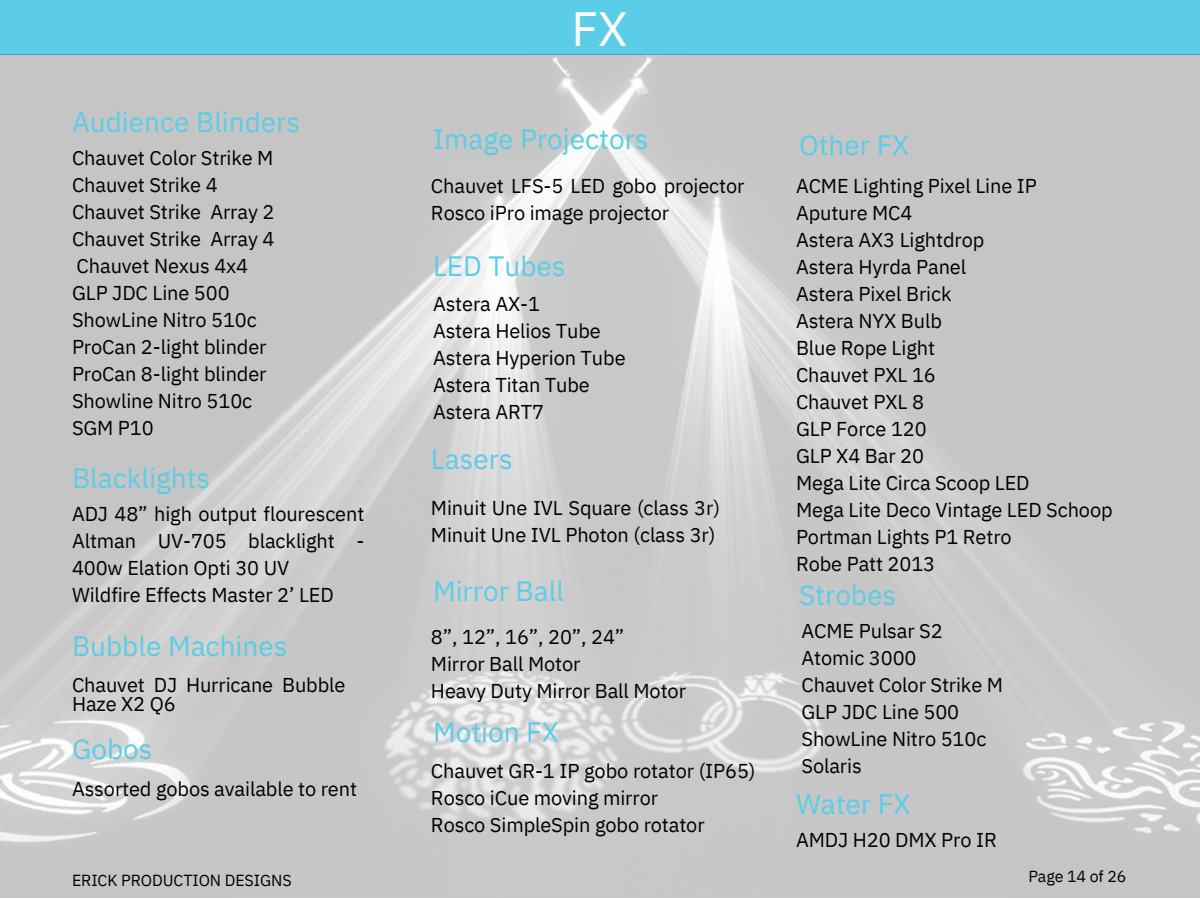
<style>
.page{position:relative;width:1200px;height:900px;background:#fff}
.page>*{position:absolute;margin:0;border:0;box-sizing:border-box;transform-origin:0 0}
.t1{font:48px "IBM Plex Sans";color:#fff}
.t2{font:28px "IBM Plex Sans";color:#5ccde6}
.t3{font:20px/27px "IBM Plex Sans";letter-spacing:-.005em;color:#000}
.t4{font:16px "IBM Plex Sans";letter-spacing:-.005em;color:#000}
</style>
<div class="page">
<div style="left:0;top:0;width:1200px;height:55px;background:#5ccde6"></div>
<img style="left:0;top:55px;width:1200px;height:843px">
<h2 class="t2" style="left:72px;top:104px;width:230px">Audience Blinders</h2>
<h3 class="t3" style="left:72px;top:144px;width:204px">Chauvet Color Strike M<br>Chauvet Strike 4<br>Chauvet Strike Array 2<br>Chauvet Strike Array 4<br>Chauvet Nexus 4x4<br>GLP JDC Line 500<br>ShowLine Nitro 510c<br>ProCan 2-light blinder<br>ProCan 8-light blinder<br>Showline Nitro 510c</h3>
<h2 class="t3" style="left:72px;top:414px;width:83px">SGM P10</h2>
<h1 class="t2" style="left:72px;top:460px;width:140px">Blacklights</h1>
<h2 class="t3" style="left:72px;top:500px;width:294px">ADJ 48” high output flourescent<br>Altman UV-705 blacklight -<br>400w Elation Opti 30 UV<br>Wildfire Effects Master 2’ LED</h2>
<p class="t2" style="left:72px;top:627px;width:217px">Bubble Machines</p>
<h3 class="t3" style="left:72px;top:675px;width:275px;line-height:19.6px">Chauvet DJ Hurricane Bubble<br>Haze X2 Q6</h3>
<h2 class="t2" style="left:72px;top:730px;width:82px">Gobos</h2>
<h2 class="t3" style="left:72px;top:775px;width:287px">Assorted gobos available to rent</h2>
<p class="t1" style="left:571px;top:-3px;width:58px">FX</p>
<h3 class="t2" style="left:433px;top:120px;width:217px">Image Projectors</h3>
<h3 class="t3" style="left:431px;top:172px;width:315px">Chauvet LFS-5 LED gobo projector<br>Rosco iPro image projector</h3>
<h2 class="t2" style="left:433px;top:247px;width:134px">LED Tubes</h2>
<h3 class="t3" style="left:433px;top:290px;width:194px">Astera AX-1<br>Astera Helios Tube<br>Astera Hyperion Tube<br>Astera Titan Tube<br>Astera ART7</h3>
<h3 class="t2" style="left:431px;top:441px;width:83px">Lasers</h3>
<h3 class="t3" style="left:431px;top:494px;width:291px">Minuit Une IVL Square (class 3r)<br>Minuit Une IVL Photon (class 3r)</h3>
<h3 class="t2" style="left:433px;top:572px;width:132px">Mirror Ball</h3>
<h2 class="t3" style="left:431px;top:623px;width:257px">8”, 12”, 16”, 20”, 24”<br>Mirror Ball Motor<br>Heavy Duty Mirror Ball Motor</h2>
<h2 class="t2" style="left:433px;top:713px;width:127px">Motion FX</h2>
<h3 class="t3" style="left:431px;top:757px;width:326px">Chauvet GR-1 IP gobo rotator (IP65)<br>Rosco iCue moving mirror<br>Rosco SimpleSpin gobo rotator</h3>
<h3 class="t2" style="left:799px;top:126px;width:112px">Other FX</h3>
<h2 class="t3" style="left:796px;top:172px;width:318px">ACME Lighting Pixel Line IP<br>Aputure MC4<br>Astera AX3 Lightdrop<br>Astera Hyrda Panel<br>Astera Pixel Brick<br>Astera NYX Bulb<br>Blue Rope Light<br>Chauvet PXL 16<br>Chauvet PXL 8<br>GLP Force 120<br>GLP X4 Bar 20<br>Mega Lite Circa Scoop LED<br>Mega Lite Deco Vintage LED Schoop<br>Portman Lights P1 Retro<br>Robe Patt 2013</h2>
<h2 class="t2" style="left:799px;top:576px;width:99px">Strobes</h2>
<h3 class="t3" style="left:802px;top:617px;width:203px">ACME Pulsar S2<br>Atomic 3000<br>Chauvet Color Strike M<br>GLP JDC Line 500<br>ShowLine Nitro 510c<br>Solaris</h3>
<h4 class="t2" style="left:796px;top:786px;width:116px">Water FX</h4>
<h2 class="t3" style="left:796px;top:826px;width:202px">AMDJ H20 DMX Pro IR</h2>
<h2 class="t4" style="left:72px;top:870px;width:221px">ERICK PRODUCTION DESIGNS</h2>
<h3 class="t4" style="left:1028px;top:865px;width:100px">Page 14 of 26</h3>
</div>
